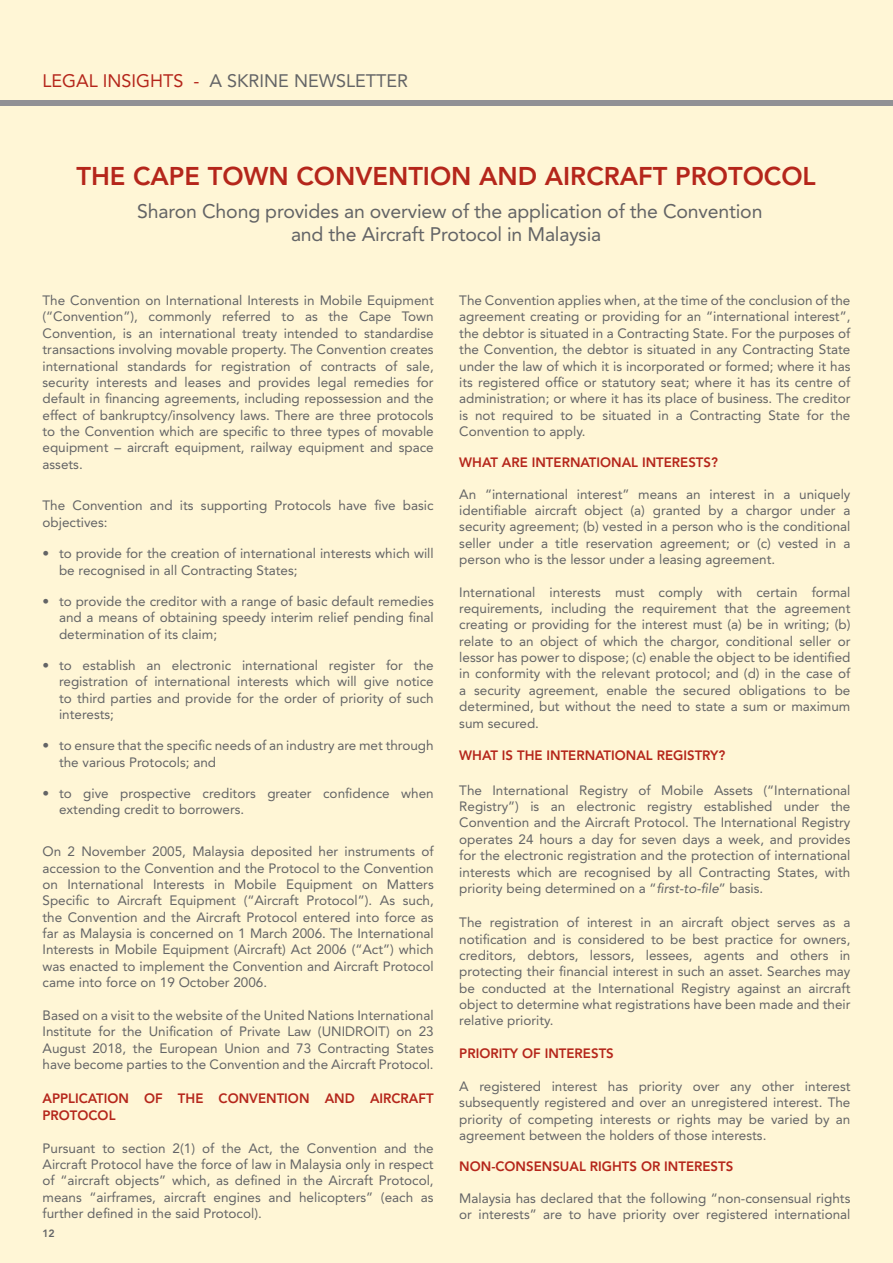
<style>
.page{position:relative;width:893px;height:1263px;background:#fff6d6}
.page>*{position:absolute;margin:0;border:0;box-sizing:border-box;transform-origin:0 0}
.t1{font:800 25.5px "Avenir";color:#b5261b}
.t2{font:19.5px/22.5px "Avenir";letter-spacing:-.01em;color:#636466;text-align:center}
.t3{font:18px "Avenir";color:#636466}
.t4{font:13.5px/16.4px "Avenir";color:#636466;text-align:justify}
.t5{font:800 13.5px/16.4px "Avenir";color:#b5261b}
.t6{font:800 10.5px "Avenir";color:#636466}
.s1{color:#b5261b}
.s2{font-style:italic}
</style>
<div class="page">
<div style="left:0;top:101px;width:893px;height:5px;background:#919195"></div>
<h3 class="t3" style="left:43px;top:71px;width:367px"><span class="s1">LEGAL INSIGHTS -</span> A SKRINE NEWSLETTER</h3>
<h1 class="t1" style="left:76px;top:161px;width:741px">THE CAPE TOWN CONVENTION AND AIRCRAFT PROTOCOL</h1>
<h2 class="t2" style="left:137px;top:200px;width:627px">Sharon Chong provides an overview of the application of the Convention and the Aircraft Protocol in Malaysia</h2>
<p class="t4" style="left:43px;top:292px;width:393px">The Convention on International Interests in Mobile Equipment (“Convention”), commonly referred to as the Cape Town Convention, is an international treaty intended to standardise transactions involving movable property. The Convention creates international standards for registration of contracts of sale, security interests and leases and provides legal remedies for default in financing agreements, including repossession and the effect of bankruptcy/insolvency laws. There are three protocols to the Convention which are specific to three types of movable equipment – aircraft equipment, railway equipment and space assets.</p>
<p class="t4" style="left:43px;top:498px;width:393px">The Convention and its supporting Protocols have five basic objectives:</p>
<p class="t4" style="left:59px;top:545px;width:376px;text-indent:-16px">• to provide for the creation of international interests which will be recognised in all Contracting States;</p>
<p class="t4" style="left:59px;top:593px;width:376px;text-indent:-16px">• to provide the creditor with a range of basic default remedies and a means of obtaining speedy interim relief pending final determination of its claim;</p>
<p class="t4" style="left:59px;top:657px;width:376px;text-indent:-16px">• to establish an electronic international register for the registration of international interests which will give notice to third parties and provide for the order of priority of such interests;</p>
<p class="t4" style="left:59px;top:737px;width:376px;text-indent:-16px">• to ensure that the specific needs of an industry are met through the various Protocols; and</p>
<p class="t4" style="left:59px;top:785px;width:376px;text-indent:-16px">• to give prospective creditors greater confidence when extending credit to borrowers.</p>
<p class="t4" style="left:43px;top:843px;width:393px">On 2 November 2005, Malaysia deposited her instruments of accession to the Convention and the Protocol to the Convention on International Interests in Mobile Equipment on Matters Specific to Aircraft Equipment (“Aircraft Protocol”). As such, the Convention and the Aircraft Protocol entered into force as far as Malaysia is concerned on 1 March 2006. The International Interests in Mobile Equipment (Aircraft) Act 2006 (“Act”) which was enacted to implement the Convention and Aircraft Protocol came into force on 19 October 2006.</p>
<p class="t4" style="left:43px;top:1007px;width:393px">Based on a visit to the website of the United Nations International Institute for the Unification of Private Law (UNIDROIT) on 23<br>August 2018, the European Union and 73 Contracting States have become parties to the Convention and the Aircraft Protocol.</p>
<p class="t5" style="left:43px;top:1090px;width:393px">APPLICATION OF THE CONVENTION AND AIRCRAFT<br>PROTOCOL</p>
<p class="t4" style="left:43px;top:1140px;width:393px">Pursuant to section 2(1) of the Act, the Convention and the Aircraft Protocol have the force of law in Malaysia only in respect of “aircraft objects” which, as defined in the Aircraft Protocol, means “airframes, aircraft engines and helicopters” (each as further defined in the said Protocol).</p>
<p class="t6" style="left:42px;top:1227px;width:14px">12</p>
<p class="t4" style="left:459px;top:292px;width:393px">The Convention applies when, at the time of the conclusion of the agreement creating or providing for an “international interest”, the debtor is situated in a Contracting State. For the purposes of the Convention, the debtor is situated in any Contracting State under the law of which it is incorporated or formed; where it has its registered office or statutory seat; where it has its centre of administration; or where it has its place of business. The creditor is not required to be situated in a Contracting State for the Convention to apply.</p>
<p class="t5" style="left:459px;top:454px;width:260px">WHAT ARE INTERNATIONAL INTERESTS?</p>
<p class="t4" style="left:459px;top:486px;width:393px">An “international interest” means an interest in a uniquely identifiable aircraft object (a) granted by a chargor under a security agreement; (b) vested in a person who is the conditional seller under a title reservation agreement; or (c) vested in a person who is the lessor under a leasing agreement.</p>
<p class="t4" style="left:459px;top:584px;width:393px">International interests must comply with certain formal requirements, including the requirement that the agreement creating or providing for the interest must (a) be in writing; (b) relate to an object of which the chargor, conditional seller or lessor has power to dispose; (c) enable the object to be identified in conformity with the relevant protocol; and (d) in the case of a security agreement, enable the secured obligations to be determined, but without the need to state a sum or maximum sum secured.</p>
<p class="t5" style="left:459px;top:747px;width:268px">WHAT IS THE INTERNATIONAL REGISTRY?</p>
<p class="t4" style="left:459px;top:782px;width:393px">The International Registry of Mobile Assets (“International Registry”) is an electronic registry established under the Convention and the Aircraft Protocol. The International Registry operates 24 hours a day for seven days a week, and provides for the electronic registration and the protection of international interests which are recognised by all Contracting States, with priority being determined on a “<span class="s2">first-to-file</span>” basis.</p>
<p class="t4" style="left:459px;top:914px;width:393px">The registration of interest in an aircraft object serves as a notification and is considered to be best practice for owners, creditors, debtors, lessors, lessees, agents and others in protecting their financial interest in such an asset. Searches may be conducted at the International Registry against an aircraft object to determine what registrations have been made and their relative priority.</p>
<p class="t5" style="left:459px;top:1045px;width:156px">PRIORITY OF INTERESTS</p>
<p class="t4" style="left:459px;top:1078px;width:393px">A registered interest has priority over any other interest subsequently registered and over an unregistered interest. The priority of competing interests or rights may be varied by an agreement between the holders of those interests.</p>
<p class="t5" style="left:459px;top:1158px;width:276px">NON-CONSENSUAL RIGHTS OR INTERESTS</p>
<p class="t4" style="left:459px;top:1190px;width:393px">Malaysia has declared that the following “non-consensual rights or interests” are to have priority over registered international</p>
</div>
